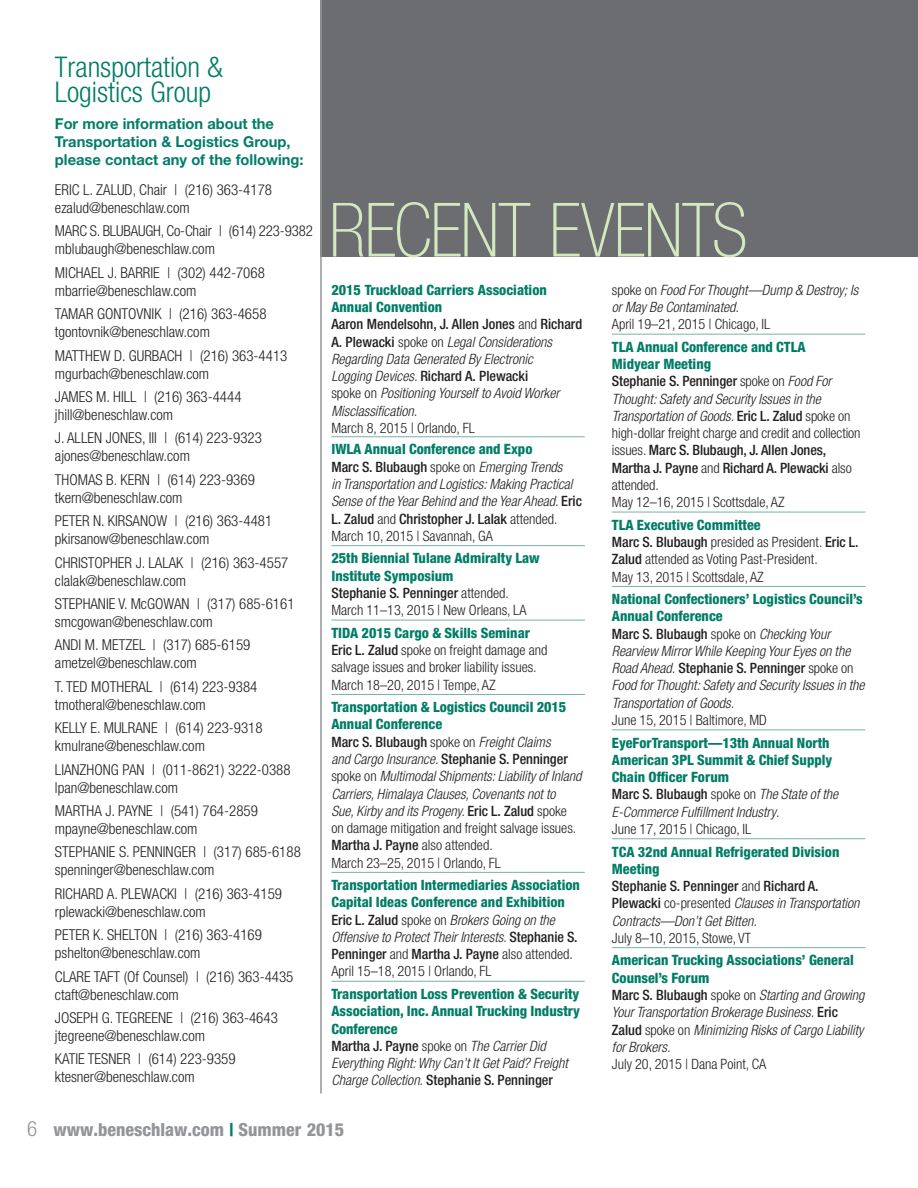
<style>
.page{position:relative;width:918px;height:1188px;background:#fff}
.page>*{position:absolute;margin:0;border:0;box-sizing:border-box;transform-origin:0 0}
.t1{font:100 condensed 75px "Helvetica Neue";letter-spacing:-.02em;color:#d4e8c0}
.t2{font:300 condensed 28.5px/25.5px "Helvetica Neue";color:#007d67}
.t3{font:800 condensed 18px "Helvetica Neue";color:#939598}
.t4{font:300 condensed 15px/18px "Helvetica Neue";color:#231f20}
.t5{font:700 15px/18px "Helvetica Neue";color:#007d67}
.t6{font:italic 300 condensed 14.25px/17.2px "Helvetica Neue";color:#231f20}
.t7{font:800 condensed 14.25px/17.2px "Helvetica Neue";color:#007d67}
.t8{font:300 condensed 14.25px/17.2px "Helvetica Neue";color:#231f20}
.s1{font-weight:800;font-style:normal;color:#007d67}
.s2{font-weight:500;font-style:normal}
.s3{font-style:normal}
.s4{font-weight:500;color:#231f20}
.s5{font-weight:300;color:#231f20}
.s6{font-weight:800;color:#007d67}
.s7{font-weight:500}
.s8{font-weight:300;font-style:italic;color:#231f20}
.s9{font-style:italic}
.s10{font-weight:300;font-size:21px}
.s11{color:#007d67}
</style>
<div class="page">
<div style="left:321px;top:0;width:597px;height:256px;background:#6c6d70"></div>
<hr style="left:331px;top:436px;width:254px;height:1px;background:#77b2a6">
<hr style="left:331px;top:545px;width:254px;height:1px;background:#77b2a6">
<hr style="left:331px;top:620px;width:254px;height:1px;background:#77b2a6">
<hr style="left:331px;top:694px;width:254px;height:1px;background:#77b2a6">
<hr style="left:331px;top:872px;width:254px;height:1px;background:#77b2a6">
<hr style="left:331px;top:981px;width:254px;height:1px;background:#77b2a6">
<hr style="left:612px;top:334px;width:253px;height:1px;background:#77b2a6">
<hr style="left:612px;top:512px;width:253px;height:1px;background:#77b2a6">
<hr style="left:612px;top:586px;width:253px;height:1px;background:#77b2a6">
<hr style="left:612px;top:729px;width:253px;height:1px;background:#77b2a6">
<hr style="left:612px;top:838px;width:253px;height:1px;background:#77b2a6">
<hr style="left:612px;top:947px;width:253px;height:1px;background:#77b2a6">
<hr style="left:320px;top:0;width:2px;height:1094px;background:#939598">
<h2 class="t2" style="left:55px;top:54px;width:169px">Transportation &amp;<br>Logistics Group</h2>
<p class="t5" style="left:55px;top:115px;width:250px">For more information about the<br>Transportation &amp; Logistics Group, please contact any of the following:</p>
<p class="t4" style="left:55px;top:181px;width:219px">ERIC L. ZALUD, Chair | (216) 363-4178 ezalud@beneschlaw.com</p>
<p class="t4" style="left:55px;top:222px;width:259px">MARC S. BLUBAUGH, Co-Chair | (614) 223-9382 mblubaugh@beneschlaw.com</p>
<p class="t4" style="left:55px;top:263px;width:211px">MICHAEL J. BARRIE | (302) 442-7068 mbarrie@beneschlaw.com</p>
<p class="t4" style="left:55px;top:305px;width:213px">TAMAR GONTOVNIK | (216) 363-4658 tgontovnik@beneschlaw.com</p>
<p class="t4" style="left:55px;top:346px;width:234px">MATTHEW D. GURBACH | (216) 363-4413 mgurbach@beneschlaw.com</p>
<p class="t4" style="left:55px;top:388px;width:188px">JAMES M. HILL | (216) 363-4444 jhill@beneschlaw.com</p>
<p class="t4" style="left:55px;top:429px;width:209px">J. ALLEN JONES, III | (614) 223-9323 ajones@beneschlaw.com</p>
<p class="t4" style="left:55px;top:470px;width:201px">THOMAS B. KERN | (614) 223-9369 tkern@beneschlaw.com</p>
<p class="t4" style="left:55px;top:512px;width:219px">PETER N. KIRSANOW | (216) 363-4481 pkirsanow@beneschlaw.com</p>
<p class="t4" style="left:55px;top:553px;width:235px">CHRISTOPHER J. LALAK | (216) 363-4557 clalak@beneschlaw.com</p>
<p class="t4" style="left:55px;top:595px;width:241px">STEPHANIE V. McGOWAN | (317) 685-6161 smcgowan@beneschlaw.com</p>
<p class="t4" style="left:55px;top:636px;width:197px">ANDI M. METZEL | (317) 685-6159 ametzel@beneschlaw.com</p>
<p class="t4" style="left:55px;top:677px;width:204px">T. TED MOTHERAL | (614) 223-9384 tmotheral@beneschlaw.com</p>
<p class="t4" style="left:55px;top:719px;width:209px">KELLY E. MULRANE | (614) 223-9318 kmulrane@beneschlaw.com</p>
<p class="t4" style="left:55px;top:760px;width:237px">LIANZHONG PAN | (011-8621) 3222-0388 lpan@beneschlaw.com</p>
<p class="t4" style="left:55px;top:802px;width:205px">MARTHA J. PAYNE | (541) 764-2859 mpayne@beneschlaw.com</p>
<p class="t4" style="left:55px;top:843px;width:247px">STEPHANIE S. PENNINGER | (317) 685-6188 spenninger@beneschlaw.com</p>
<p class="t4" style="left:55px;top:884px;width:229px">RICHARD A. PLEWACKI | (216) 363-4159 rplewacki@beneschlaw.com</p>
<p class="t4" style="left:55px;top:926px;width:209px">PETER K. SHELTON | (216) 363-4169 pshelton@beneschlaw.com</p>
<p class="t4" style="left:55px;top:967px;width:240px">CLARE TAFT (Of Counsel) | (216) 363-4435 ctaft@beneschlaw.com</p>
<p class="t4" style="left:55px;top:1009px;width:224px">JOSEPH G. TEGREENE | (216) 363-4643 jtegreene@beneschlaw.com</p>
<p class="t4" style="left:55px;top:1050px;width:182px">KATIE TESNER | (614) 223-9359 ktesner@beneschlaw.com</p>
<h1 class="t1" style="left:329px;top:188px;width:421px">RECENT EVENTS</h1>
<p class="t6" style="left:331px;top:281px;width:252px"><span class="s1">2015 Truckload Carriers Association Annual Convention<br></span><span class="s2">Aaron Mendelsohn, J. Allen Jones</span> <span class="s3">and</span> <span class="s2">Richard A. Plewacki</span> <span class="s3">spoke on</span> Legal Considerations Regarding Data Generated By Electronic<br>Logging Devices. <span class="s2">Richard A. Plewacki<br></span><span class="s3">spoke on</span> Positioning Yourself to Avoid Worker Misclassification.</p>
<p class="t8" style="left:331px;top:419px;width:145px">March 8, 2015 | Orlando, FL</p>
<p class="t6" style="left:331px;top:441px;width:252px"><span class="s1">IWLA Annual Conference and Expo<br></span><span class="s2">Marc S. Blubaugh</span> <span class="s3">spoke on</span> Emerging Trends<br>in Transportation and Logistics: Making Practical Sense of the Year Behind and the Year Ahead. <span class="s2">Eric L. Zalud</span> <span class="s3">and</span> <span class="s2">Christopher J. Lalak</span> <span class="s3">attended.<br>March 10, 2015 | Savannah, GA</span></p>
<p class="t7" style="left:331px;top:549px;width:210px">25th Biennial Tulane Admiralty Law<br>Institute Symposium<br><span class="s4">Stephanie S. Penninger</span> <span class="s5">attended.<br>March 11–13, 2015 | New Orleans, LA</span></p>
<p class="t8" style="left:331px;top:624px;width:218px"><span class="s6">TIDA 2015 Cargo &amp; Skills Seminar </span><span class="s7">Eric L. Zalud</span> spoke on freight damage and salvage issues and broker liability issues.<br>March 18–20, 2015 | Tempe, AZ</p>
<p class="t6" style="left:331px;top:698px;width:252px"><span class="s1">Transportation &amp; Logistics Council 2015<br>Annual Conference<br></span><span class="s2">Marc S. Blubaugh</span> <span class="s3">spoke on</span> Freight Claims<br>and Cargo Insurance. <span class="s2">Stephanie S. Penninger </span><span class="s3">spoke on</span> Multimodal Shipments: Liability of Inland Carriers, Himalaya Clauses, Covenants not to Sue, Kirby and its Progeny. <span class="s2">Eric L. Zalud</span> <span class="s3">spoke on damage mitigation and freight salvage issues.<br></span><span class="s2">Martha J. Payne</span> <span class="s3">also attended.<br>March 23–25, 2015 | Orlando, FL</span></p>
<p class="t7" style="left:331px;top:876px;width:250px">Transportation Intermediaries Association Capital Ideas Conference and Exhibition <span class="s4">Eric L. Zalud</span> <span class="s5">spoke on</span> <span class="s8">Brokers Going on the Offensive to Protect Their Interests</span><span class="s5">.</span> <span class="s4">Stephanie S.<br>Penninger</span> <span class="s5">and</span> <span class="s4">Martha J. Payne</span> <span class="s5">also attended.<br>April 15–18, 2015 | Orlando, FL</span></p>
<p class="t7" style="left:331px;top:985px;width:250px">Transportation Loss Prevention &amp; Security Association, Inc. Annual Trucking Industry Conference<br><span class="s4">Martha J. Payne</span> <span class="s5">spoke on</span> <span class="s8">The Carrier Did Everything Right: Why Can’t It Get Paid? Freight Charge Collection.</span> <span class="s4">Stephanie S. Penninger</span></p>
<p class="t6" style="left:612px;top:281px;width:248px"><span class="s3">spoke on</span> Food For Thought—Dump &amp; Destroy; Is or May Be Contaminated.</p>
<p class="t8" style="left:612px;top:315px;width:160px">April 19–21, 2015 | Chicago, IL</p>
<p class="t8" style="left:612px;top:338px;width:250px"><span class="s6">TLA Annual Conference and CTLA<br>Midyear Meeting<br></span><span class="s7">Stephanie S. Penninger</span> spoke on <span class="s9">Food For Thought: Safety and Security Issues in the Transportation of Goods.</span> <span class="s7">Eric L. Zalud</span> spoke on high-dollar freight charge and credit and collection issues. <span class="s7">Marc S. Blubaugh, J. Allen Jones, Martha J. Payne</span> and <span class="s7">Richard A. Plewacki</span> also attended.<br>May 12–16, 2015 | Scottsdale, AZ</p>
<p class="t8" style="left:612px;top:516px;width:248px"><span class="s6">TLA Executive Committee<br></span><span class="s7">Marc S. Blubaugh</span> presided as President. <span class="s7">Eric L.<br>Zalud</span> attended as Voting Past-President.<br>May 13, 2015 | Scottsdale, AZ</p>
<p class="t6" style="left:612px;top:590px;width:254px"><span class="s1">National Confectioners’ Logistics Council’s Annual Conference<br></span><span class="s2">Marc S. Blubaugh</span> <span class="s3">spoke on</span> Checking Your Rearview Mirror While Keeping Your Eyes on the Road Ahead. <span class="s2">Stephanie S. Penninger</span> <span class="s3">spoke on </span>Food for Thought: Safety and Security Issues in the Transportation of Goods.</p>
<p class="t8" style="left:612px;top:711px;width:157px">June 15, 2015 | Baltimore, MD</p>
<p class="t7" style="left:612px;top:734px;width:228px">EyeForTransport—13th Annual North<br>American 3PL Summit &amp; Chief Supply<br>Chain Officer Forum<br><span class="s4">Marc S. Blubaugh</span> <span class="s5">spoke on</span> <span class="s8">The State of the<br>E-Commerce Fulfillment Industry</span><span class="s5">.<br>June 17, 2015 | Chicago, IL</span></p>
<p class="t6" style="left:612px;top:843px;width:249px"><span class="s1">TCA 32nd Annual Refrigerated Division Meeting<br></span><span class="s2">Stephanie S. Penninger</span> <span class="s3">and</span> <span class="s2">Richard A.<br>Plewacki</span> <span class="s3">co-presented</span> Clauses in Transportation Contracts—Don’t Get Bitten.</p>
<p class="t8" style="left:612px;top:929px;width:141px">July 8–10, 2015, Stowe, VT</p>
<p class="t6" style="left:612px;top:952px;width:254px"><span class="s1">American Trucking Associations’ General Counsel’s Forum<br></span><span class="s2">Marc S. Blubaugh</span> <span class="s3">spoke on</span> Starting and Growing Your Transportation Brokerage Business. <span class="s2">Eric Zalud</span> <span class="s3">spoke on</span> Minimizing Risks of Cargo Liability for Brokers.</p>
<p class="t8" style="left:612px;top:1055px;width:156px">July 20, 2015 | Dana Point, CA</p>
<p class="t3" style="left:27px;top:1118px;width:319px"><span class="s10">6</span> www.beneschlaw.com <span class="s11">|</span> Summer 2015</p>
</div>
